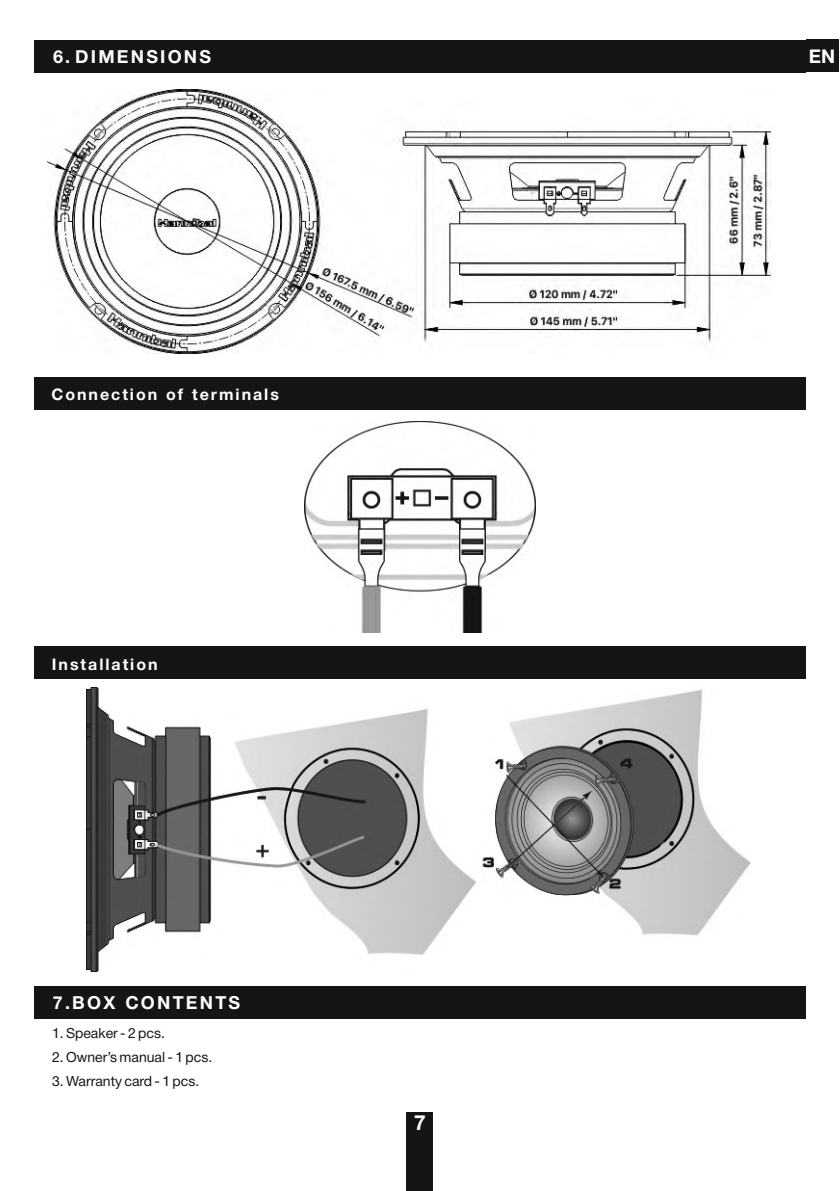
<style>
.page{position:relative;width:840px;height:1191px;background:#fff}
.page>*{position:absolute;margin:0;border:0;box-sizing:border-box;transform-origin:0 0}
.t1{font:700 21px "Helvetica Neue Cyr";color:#fefefe}
.t2{font:700 19px "Helvetica Neue Cyr";color:#fefefe}
.t3{font:700 18px "Helvetica Neue Cyr";letter-spacing:.12em;color:#fefefe}
.t4{font:700 16px "Helvetica Neue Cyr";letter-spacing:.12em;color:#fefefe}
.t5{font:14px "Helvetica Neue Cyr";color:#151515}
</style>
<div class="page">
<div style="left:406px;top:1112px;width:27px;height:78px;background:#151515"></div>
<div style="left:34px;top:646px;width:771px;height:33px;background:#151515"></div>
<div style="left:34px;top:985px;width:771px;height:33px;background:#151515"></div>
<div style="left:34px;top:377px;width:770px;height:33px;background:#151515"></div>
<div style="left:805px;top:40px;width:32px;height:32px;background:#151515"></div>
<div style="left:34px;top:40px;width:771px;height:32px;background:#151515"></div>
<img style="left:87px;top:688px;width:663px;height:284px">
<img style="left:304px;top:421px;width:231px;height:211px">
<img style="left:47px;top:89px;width:723px;height:264px">
<p class="t3" style="left:53px;top:50px;width:160px">6. DIMENSIONS</p>
<h2 class="t2" style="left:808px;top:49px;width:28px">EN</h2>
<p class="t4" style="left:52px;top:388px;width:229px">Connection of terminals</p>
<p class="t4" style="left:52px;top:658px;width:107px">Installation</p>
<p class="t3" style="left:53px;top:996px;width:189px">7.BOX CONTENTS</p>
<p class="t5" style="left:52px;top:1028px;width:114px">1. Speaker - 2 pcs.</p>
<p class="t5" style="left:52px;top:1052px;width:162px">2. Owner’s manual - 1 pcs.</p>
<p class="t5" style="left:52px;top:1076px;width:149px">3. Warranty card - 1 pcs.</p>
<h1 class="t1" style="left:414px;top:1115px;width:13px">7</h1>
</div>
